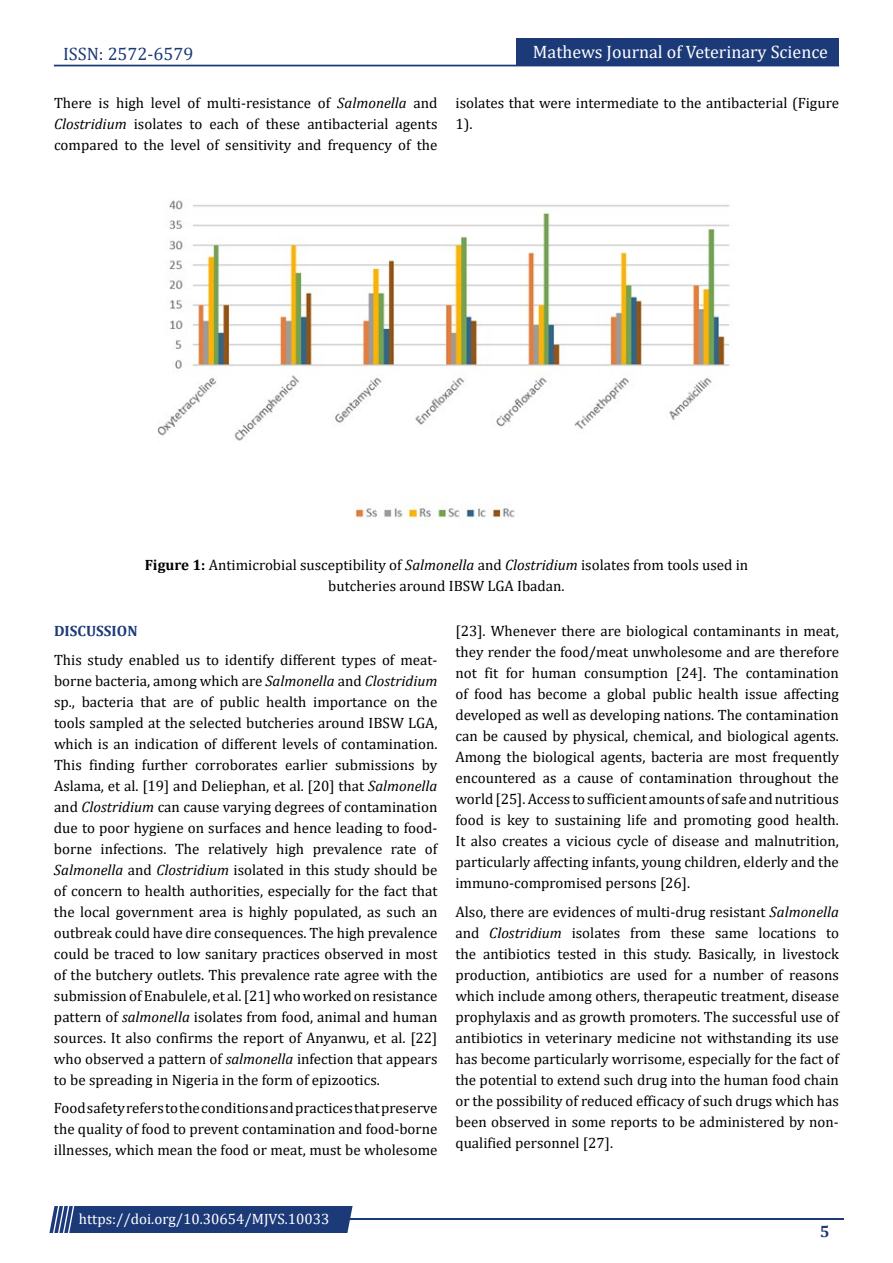
<style>
.page{position:relative;width:893px;height:1263px;background:#fff}
.page>*{position:absolute;margin:0;border:0;box-sizing:border-box;transform-origin:0 0}
.t1{font:18px "Cambria";color:#fff}
.t2{font:18px "Cambria";color:#1c3a78}
.t3{font:700 16.5px "Cambria";color:#1c3a78}
.t4{font:15px/21px "Cambria";color:#000;text-align:justify}
.t5{font:15px "Cambria";color:#fff}
.t6{font:700 15px "Cambria";color:#1c3a78}
.s1{font-style:italic}
.s2{font-weight:700}
</style>
<div class="page">
<div style="left:54px;top:65px;width:785px;height:1px;border:1px solid #1c3a78"></div>
<div style="left:516px;top:39px;width:323px;height:27px;background:#1c3a78"></div>
<hr style="left:310px;top:1219px;width:534px;height:1px;background:#1c3a78">
<div style="left:49px;top:1206px;width:304px;height:27px;background:#1c3a78"></div>
<img style="left:157px;top:200px;width:573px;height:323px">
<p class="t2" style="left:63px;top:43px;width:132px">ISSN: 2572-6579</p>
<p class="t1" style="left:533px;top:41px;width:297px">Mathews Journal of Veterinary Science</p>
<p class="t4" style="left:54px;top:92px;width:385px">There is high level of multi-resistance of <span class="s1">Salmonella</span> and <span class="s1">Clostridium</span> isolates to each of these antibacterial agents compared to the level of sensitivity and frequency of the</p>
<p class="t4" style="left:455px;top:92px;width:385px">isolates that were intermediate to the antibacterial (Figure<br>1).</p>
<p class="t4" style="left:145px;top:555px;width:605px;text-align:center"><span class="s2">Figure 1:</span> Antimicrobial susceptibility of <span class="s1">Salmonella</span> and <span class="s1">Clostridium</span> isolates from tools used in butcheries around IBSW LGA Ibadan.</p>
<p class="t6" style="left:54px;top:621px;width:85px">DISCUSSION</p>
<p class="t4" style="left:54px;top:649px;width:385px">This study enabled us to identify different types of meat&shy;borne bacteria, among which are <span class="s1">Salmonella</span> and <span class="s1">Clostridium </span>sp., bacteria that are of public health importance on the tools sampled at the selected butcheries around IBSW LGA, which is an indication of different levels of contamination.<br>This finding further corroborates earlier submissions by Aslama, et al. [19] and Deliephan, et al. [20] that <span class="s1">Salmonella </span>and <span class="s1">Clostridium</span> can cause varying degrees of contamination due to poor hygiene on surfaces and hence leading to food&shy;borne infections. The relatively high prevalence rate of <span class="s1">Salmonella</span> and <span class="s1">Clostridium</span> isolated in this study should be of concern to health authorities, especially for the fact that the local government area is highly populated, as such an outbreak could have dire consequences. The high prevalence could be traced to low sanitary practices observed in most of the butchery outlets. This prevalence rate agree with the submission of Enabulele, et al. [21] who worked on resistance pattern of <span class="s1">salmonella</span> isolates from food, animal and human sources. It also confirms the report of Anyanwu, et al. [22] who observed a pattern of <span class="s1">salmonella</span> infection that appears to be spreading in Nigeria in the form of epizootics.</p>
<p class="t4" style="left:54px;top:1098px;width:385px">Food safety refers to the conditions and practices that preserve the quality of food to prevent contamination and food-borne illnesses, which mean the food or meat, must be wholesome</p>
<p class="t4" style="left:455px;top:621px;width:385px">[23]. Whenever there are biological contaminants in meat, they render the food/meat unwholesome and are therefore not fit for human consumption [24]. The contamination of food has become a global public health issue affecting developed as well as developing nations. The contamination can be caused by physical, chemical, and biological agents.<br>Among the biological agents, bacteria are most frequently encountered as a cause of contamination throughout the world [25]. Access to sufficient amounts of safe and nutritious food is key to sustaining life and promoting good health.<br>It also creates a vicious cycle of disease and malnutrition, particularly affecting infants, young children, elderly and the immuno-compromised persons [26].</p>
<p class="t4" style="left:455px;top:901px;width:385px">Also, there are evidences of multi-drug resistant <span class="s1">Salmonella </span>and <span class="s1">Clostridium</span> isolates from these same locations to the antibiotics tested in this study. Basically, in livestock production, antibiotics are used for a number of reasons which include among others, therapeutic treatment, disease prophylaxis and as growth promoters. The successful use of antibiotics in veterinary medicine not withstanding its use has become particularly worrisome, especially for the fact of the potential to extend such drug into the human food chain or the possibility of reduced efficacy of such drugs which has been observed in some reports to be administered by non&shy;qualified personnel [27].</p>
<p class="t5" style="left:79px;top:1210px;width:252px">https://doi.org/10.30654/MJVS.10033</p>
<p class="t3" style="left:820px;top:1220px;width:11px">5</p>
</div>
